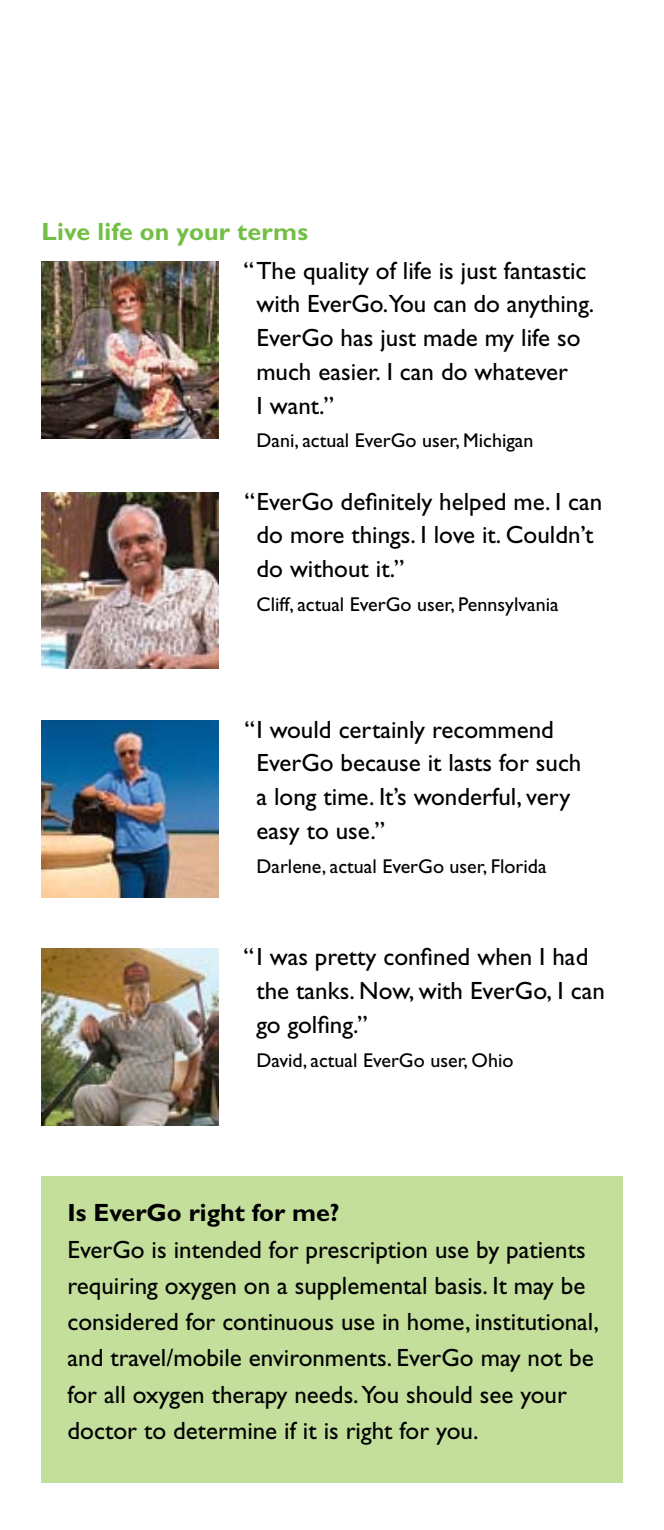
<style>
.page{position:relative;width:664px;height:1530px;background:#fff}
.page>*{position:absolute;margin:0;border:0;box-sizing:border-box;transform-origin:0 0}
.t1{font:25px/33.8px "Gill Alt One";color:#000}
.t2{font:700 25px "Gill Alt One";color:#000}
.t3{font:700 25px "Gill Alt One";letter-spacing:.01em;color:#72bf44}
.t4{font:20px "Gill Alt One";color:#000}
</style>
<div class="page">
<div style="left:41px;top:1176px;width:581px;height:306px;background:#c4df9b"></div>
<img style="left:41px;top:262px;width:177px;height:176px">
<img style="left:41px;top:948px;width:177px;height:177px">
<img style="left:41px;top:720px;width:177px;height:177px">
<img style="left:41px;top:493px;width:177px;height:175px">
<p class="t3" style="left:41px;top:217px;width:268px">Live life on your terms</p>
<p class="t1" style="left:256px;top:253px;width:339px;text-indent:-13px">“The quality of life is just fantastic with EverGo.You can do anything.<br>EverGo has just made my life so much easier. I can do whatever<br>I want.”</p>
<p class="t4" style="left:256px;top:429px;width:278px">Dani, actual EverGo user, Michigan</p>
<p class="t1" style="left:256px;top:484px;width:347px;text-indent:-12px">“EverGo definitely helped me. I can do more things. I love it. Couldn’t do without it.”</p>
<p class="t4" style="left:256px;top:593px;width:304px">Cliff, actual EverGo user, Pennsylvania</p>
<p class="t1" style="left:256px;top:712px;width:326px;text-indent:-12px">“I would certainly recommend<br>EverGo because it lasts for such a long time. It’s wonderful, very easy to use.”</p>
<p class="t4" style="left:256px;top:854px;width:292px">Darlene, actual EverGo user, Florida</p>
<p class="t1" style="left:256px;top:940px;width:350px;text-indent:-13px">“I was pretty confined when I had the tanks. Now, with EverGo, I can go golfing.”</p>
<p class="t4" style="left:256px;top:1049px;width:258px">David, actual EverGo user, Ohio</p>
<p class="t2" style="left:68px;top:1198px;width:273px">Is EverGo right for me?</p>
<p class="t1" style="left:68px;top:1231px;width:533px;line-height:36.2px">EverGo is intended for prescription use by patients requiring oxygen on a supplemental basis. It may be considered for continuous use in home, institutional, and travel/mobile environments. EverGo may not be for all oxygen therapy needs. You should see your doctor to determine if it is right for you.</p>
</div>
